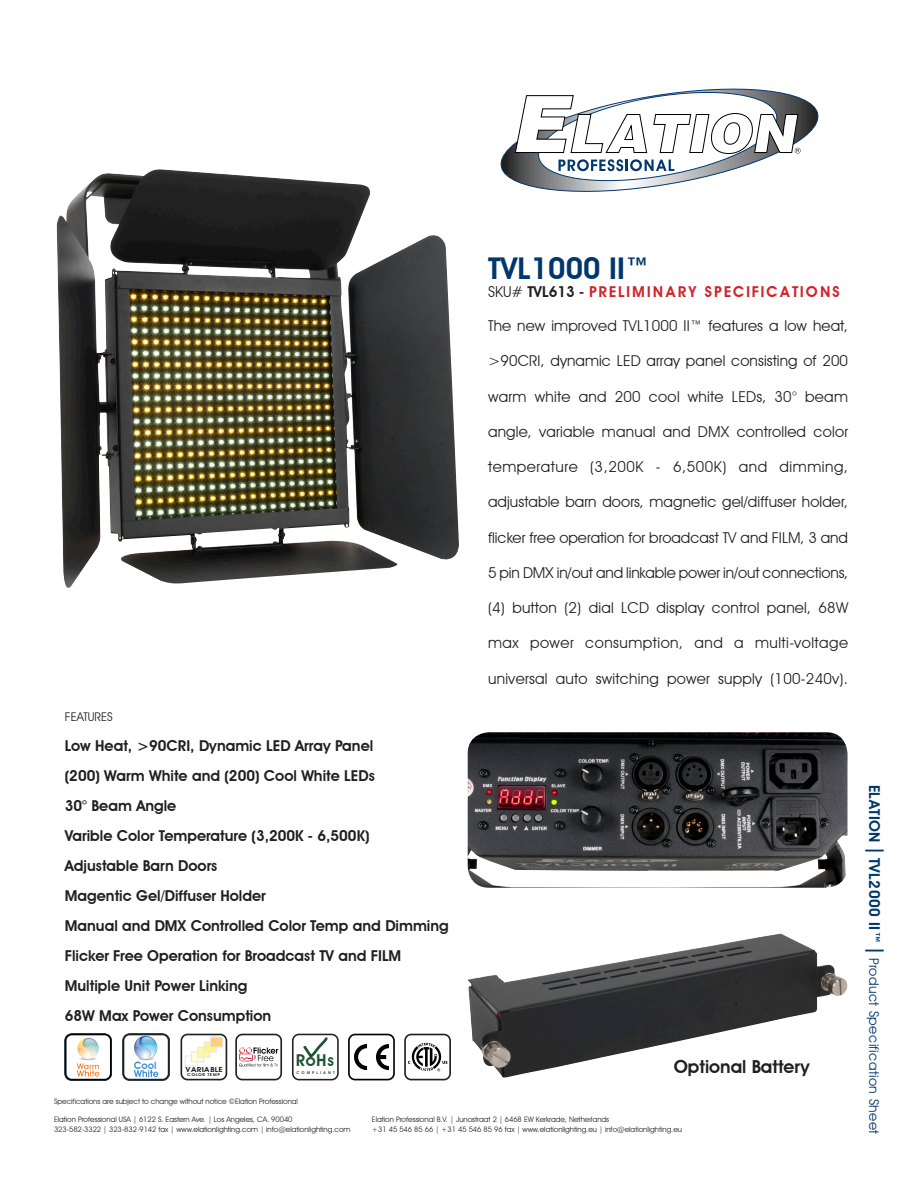
<style>
.page{position:relative;width:918px;height:1188px;background:#fff}
.page>*{position:absolute;margin:0;border:0;box-sizing:border-box;transform-origin:0 0}
.t1{font:600 30px "Avant Garde IT Cby BT";color:#00386c}
.Category_Titles{font:600 18px "Avant Garde IT Cby BT";color:#231f20}
.t2{font:600 16.35px "Avant Garde";color:#1d5433}
._02__Features_F2{font:15px "Avant Garde IT Cby BT";letter-spacing:.015em;color:#231f20}
.Category_Titles-2{font:600 15px "Avant Garde IT Cby BT";color:#231f20}
._02__Features_F2-2{font:15px "Avant Garde IT Cby BT";letter-spacing:.035em;color:#231f20}
._02__Features_F2-3{font:15px "Avant Garde IT Cby BT";letter-spacing:-.01em;color:#231f20}
.t3{font:600 15px "Avant Garde";letter-spacing:.1em;color:#d1232a}
.t4{font:13.5px "Avant Garde IT Cby BT";letter-spacing:.03em;color:#00386c}
.Category_Titles-3{font:12px "Avant Garde IT Cby BT";color:#231f20}
.t5{font:600 10.2px "Avant Garde";color:#408ecc}
.t6{font:7.5px "Avant Garde IT Cby BT";color:#231f20}
.t7{font:600 7.05px "Avant Garde";color:#231f20;scale:1.17 1}
.t8{font:600 3.9px "Avant Garde";letter-spacing:.515em;color:#1d5433}
.t9{font:600 3.9px "Avant Garde";letter-spacing:.1em;color:#231f20;scale:1.2 1}
.s1{font-family:"Avant Garde IT Cby BT";font-weight:400;color:#231f20}
.s2{font-family:"Avant Garde IT Cby BT";color:#231f20}
.s3{font-weight:600;font-size:15px}
.s4{font-size:25.5px}
</style>
<div class="page">
<svg style="left:65px;top:1034px;width:47px;height:46px"></svg>
<svg style="left:292px;top:1034px;width:47px;height:46px"></svg>
<svg style="left:348px;top:1034px;width:47px;height:46px"></svg>
<svg style="left:404px;top:1034px;width:47px;height:46px"></svg>
<svg style="left:500px;top:88px;width:319px;height:104px"></svg>
<img style="left:57px;top:169px;width:402px;height:419px">
<svg style="left:235px;top:1034px;width:47px;height:46px"></svg>
<svg style="left:123px;top:1034px;width:46px;height:46px"></svg>
<svg style="left:181px;top:1034px;width:46px;height:46px"></svg>
<div style="left:185px;top:1056px;width:13px;height:10px;background:#fff"></div>
<div style="left:185px;top:1056px;width:13px;height:10px;border:1px solid #e6e7e9"></div>
<div style="left:191px;top:1052px;width:13px;height:10px;background:#fffcda"></div>
<div style="left:191px;top:1052px;width:13px;height:10px;border:1px solid #e6e7e9"></div>
<svg style="left:199px;top:1049px;width:9px;height:6px"></svg>
<div style="left:197px;top:1047px;width:13px;height:10px;border:1px solid #e6e7e9"></div>
<svg style="left:206px;top:1044px;width:9px;height:6px"></svg>
<div style="left:204px;top:1042px;width:13px;height:10px;border:1px solid #e6e7e9"></div>
<div style="left:210px;top:1037px;width:13px;height:10px;background:#fecf7a"></div>
<div style="left:210px;top:1037px;width:13px;height:10px;border:1px solid #e6e7e9"></div>
<img style="left:468px;top:732px;width:380px;height:156px">
<img style="left:468px;top:933px;width:380px;height:145px">
<p class="Category_Titles-3" style="left:65px;top:709px;width:50px">FEATURES</p>
<p class="Category_Titles-2" style="left:65px;top:736px;width:310px">Low Heat, &gt;90CRI, Dynamic LED Array Panel</p>
<p class="Category_Titles-2" style="left:65px;top:766px;width:311px">(200) Warm White and (200) Cool White LEDs</p>
<p class="Category_Titles-2" style="left:65px;top:796px;width:113px">30° Beam Angle</p>
<p class="Category_Titles-2" style="left:65px;top:826px;width:306px">Varible Color Temperature (3,200K - 6,500K)</p>
<p class="Category_Titles-2" style="left:65px;top:856px;width:154px">Adjustable Barn Doors</p>
<p class="Category_Titles-2" style="left:65px;top:886px;width:202px">Magentic Gel/Diffuser Holder</p>
<p class="Category_Titles-2" style="left:65px;top:916px;width:386px">Manual and DMX Controlled Color Temp and Dimming</p>
<p class="Category_Titles-2" style="left:65px;top:946px;width:338px">Flicker Free Operation for Broadcast TV and FILM</p>
<p class="Category_Titles-2" style="left:65px;top:976px;width:184px">Multiple Unit Power Linking</p>
<p class="Category_Titles-2" style="left:65px;top:1006px;width:208px">68W Max Power Consumption</p>
<p class="t5" style="left:134px;top:1059px;width:24px">Cool</p>
<p class="t7" style="left:185px;top:1065px;width:34px">VARIABLE</p>
<p class="t9" style="left:187px;top:1073px;width:29px">COLOR TEMP</p>
<p class="t2" style="left:296px;top:1051px;width:40px">RoHs</p>
<p class="t8" style="left:296px;top:1070px;width:40px">COMPLIANT</p>
<p class="t1" style="left:488px;top:251px;width:163px">TVL1000 II™</p>
<p class="t3" style="left:488px;top:283px;width:354px"><span class="s1">SKU#</span> <span class="s2">TVL613 -</span> PRELIMINARY SPECIFICATIONS</p>
<p class="_02__Features_F2" style="left:488px;top:317px;width:361px">The new improved TVL1000 II™ features a low heat,</p>
<p class="_02__Features_F2" style="left:488px;top:352px;width:362px">&gt;90CRI, dynamic LED array panel consisting of 200</p>
<p class="_02__Features_F2" style="left:488px;top:387px;width:361px">warm white and 200 cool white LEDs, 30° beam</p>
<p class="_02__Features_F2" style="left:488px;top:422px;width:362px">angle, variable manual and DMX controlled color</p>
<p class="_02__Features_F2-2" style="left:488px;top:458px;width:361px">temperature (3,200K - 6,500K) and dimming,</p>
<p class="_02__Features_F2" style="left:488px;top:493px;width:362px">adjustable barn doors, magnetic gel/diffuser holder,</p>
<p class="_02__Features_F2" style="left:488px;top:528px;width:362px">flicker free operation for broadcast TV and FILM, 3 and</p>
<p class="_02__Features_F2-3" style="left:488px;top:563px;width:362px">5 pin DMX in/out and linkable power in/out connections,</p>
<p class="_02__Features_F2" style="left:488px;top:599px;width:362px">(4) button (2) dial LCD display control panel, 68W</p>
<p class="_02__Features_F2-2" style="left:488px;top:634px;width:362px">max power consumption, and a multi-voltage</p>
<p class="_02__Features_F2" style="left:488px;top:669px;width:361px">universal auto switching power supply (100-240v).</p>
<p class="Category_Titles" style="left:674px;top:1056px;width:138px">Optional Battery</p>
<p class="t6" style="left:54px;top:1097px;width:245px">Specifications are subject to change without notice ©Elation Professional</p>
<p class="t6" style="left:54px;top:1114px;width:240px">Elation Professional USA | 6122 S. Eastern Ave. | Los Angeles, CA. 90040</p>
<p class="t6" style="left:54px;top:1125px;width:298px">323-582-3322 | 323-832-9142 fax | www.elationlighting.com | info@elationlighting.com</p>
<p class="t6" style="left:372px;top:1115px;width:239px">Elation Professional B.V. | Junostraat 2 | 6468 EW Kerkrade, Netherlands</p>
<p class="t6" style="left:372px;top:1125px;width:312px">+31 45 546 85 66 | +31 45 546 85 96 fax | www.elationlighting.eu | info@elationlighting.eu</p>
<p class="t4" style="left:882px;top:785px;width:351px;rotate:90deg"><span class="s3">ELATION</span> <span class="s4">I</span> <span class="s3">TVL2000 II™</span> <span class="s4">I</span> Product Specification Sheet</p>
</div>
